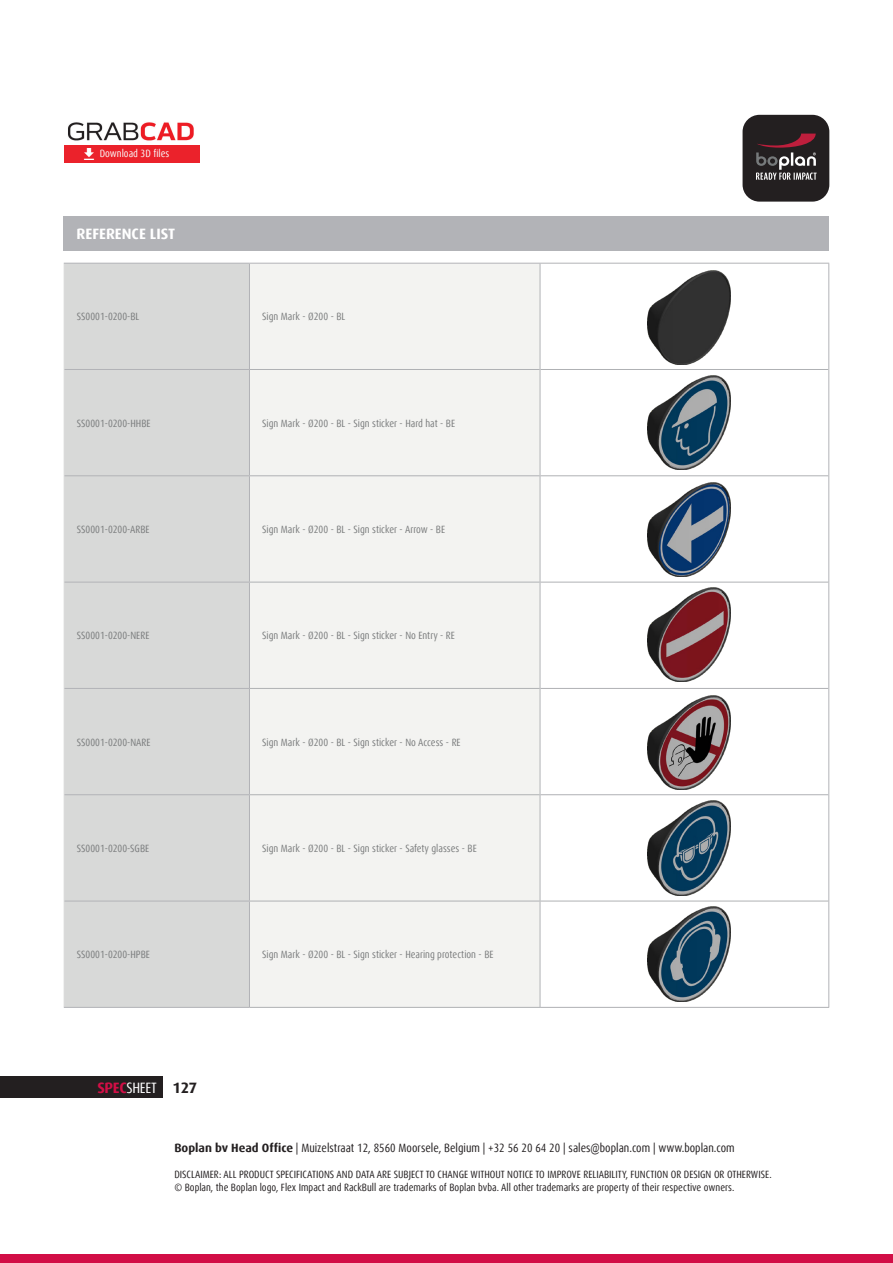
<style>
.page{position:relative;width:893px;height:1263px;background:#fff}
.page>*{position:absolute;margin:0;border:0;box-sizing:border-box;transform-origin:0 0}
.Table_Header{font:700 15px "Dax Offc";color:#fff}
.Tech_data_title{font:condensed 15px "Dax Offc";letter-spacing:-.02em;color:#fff}
.Normal_text_left{font:condensed 12px "Dax Offc";color:#231f20}
.Table_Cell_text{font:condensed 10.5px "Dax Offc";color:#7a7c7d}
.Normal_text_left-2{font:condensed 10.5px/12.8px "Dax Offc";color:#231f20}
.Normal_text{font:condensed 10.5px "Dax Offc";color:#f9f9f9}
.s1{font-weight:700;font-stretch:normal;color:#d20e46}
.s2{font-weight:700;font-stretch:normal;color:#231f20}
.s3{font-weight:700;font-stretch:normal}
</style>
<div class="page">
<div style="left:742px;top:115px;width:87px;height:86px;background:#231f20;border-radius:17px"></div>
<svg style="left:756px;top:134px;width:61px;height:46px"></svg>
<div style="left:0;top:1076px;width:162px;height:21px;background:#231f20"></div>
<div style="left:64px;top:216px;width:765px;height:34px;background:#b2b3b7"></div>
<div style="left:0;top:1254px;width:893px;height:9px;background:#d20e46"></div>
<div style="left:65px;top:264px;width:184px;height:743px;background:#d8d9d8"></div>
<div style="left:250px;top:264px;width:290px;height:743px;background:#f3f3f1"></div>
<hr style="left:64px;top:264px;width:1px;height:105px;background:#d8d9d8">
<hr style="left:64px;top:369px;width:1px;height:107px;background:#d8d9d8">
<hr style="left:64px;top:476px;width:1px;height:106px;background:#d8d9d8">
<hr style="left:64px;top:582px;width:1px;height:106px;background:#d8d9d8">
<hr style="left:64px;top:688px;width:1px;height:107px;background:#d8d9d8">
<hr style="left:64px;top:795px;width:1px;height:106px;background:#d8d9d8">
<hr style="left:64px;top:901px;width:1px;height:106px;background:#d8d9d8">
<hr style="left:249px;top:264px;width:1px;height:105px;background:#b2b3b7">
<hr style="left:249px;top:370px;width:1px;height:105px;background:#b2b3b7">
<hr style="left:249px;top:476px;width:1px;height:106px;background:#b2b3b7">
<hr style="left:249px;top:582px;width:1px;height:106px;background:#b2b3b7">
<hr style="left:249px;top:689px;width:1px;height:105px;background:#b2b3b7">
<hr style="left:249px;top:795px;width:1px;height:106px;background:#b2b3b7">
<hr style="left:249px;top:901px;width:1px;height:106px;background:#b2b3b7">
<hr style="left:64px;top:263px;width:185px;height:1px;background:#b2b3b7">
<hr style="left:65px;top:369px;width:185px;height:1px;background:#b2b3b7">
<hr style="left:65px;top:475px;width:185px;height:1px;background:#b2b3b7">
<hr style="left:65px;top:582px;width:185px;height:1px;background:#b2b3b7">
<hr style="left:65px;top:688px;width:185px;height:1px;background:#b2b3b7">
<hr style="left:65px;top:794px;width:185px;height:1px;background:#b2b3b7">
<hr style="left:65px;top:901px;width:185px;height:1px;background:#b2b3b7">
<hr style="left:64px;top:1007px;width:186px;height:1px;background:#b2b3b7">
<hr style="left:540px;top:264px;width:1px;height:105px;background:#b2b3b7">
<hr style="left:540px;top:369px;width:1px;height:107px;background:#b2b3b7">
<hr style="left:540px;top:476px;width:1px;height:106px;background:#b2b3b7">
<hr style="left:540px;top:582px;width:1px;height:106px;background:#b2b3b7">
<hr style="left:540px;top:688px;width:1px;height:107px;background:#b2b3b7">
<hr style="left:540px;top:795px;width:1px;height:106px;background:#b2b3b7">
<hr style="left:540px;top:901px;width:1px;height:106px;background:#b2b3b7">
<hr style="left:250px;top:369px;width:290px;height:1px;background:#afb1b4">
<hr style="left:250px;top:475px;width:290px;height:1px;background:#afb1b4">
<hr style="left:250px;top:582px;width:290px;height:1px;background:#afb1b4">
<hr style="left:250px;top:688px;width:290px;height:1px;background:#afb1b4">
<hr style="left:250px;top:794px;width:290px;height:1px;background:#afb1b4">
<hr style="left:250px;top:901px;width:290px;height:1px;background:#afb1b4">
<hr style="left:250px;top:1007px;width:290px;height:1px;background:#afb1b4">
<hr style="left:540px;top:369px;width:288px;height:1px;background:#afb1b4">
<hr style="left:540px;top:475px;width:288px;height:1px;background:#afb1b4">
<hr style="left:540px;top:582px;width:288px;height:1px;background:#afb1b4">
<hr style="left:540px;top:688px;width:288px;height:1px;background:#afb1b4">
<hr style="left:540px;top:794px;width:288px;height:1px;background:#afb1b4">
<hr style="left:540px;top:901px;width:288px;height:1px;background:#afb1b4">
<hr style="left:540px;top:1007px;width:289px;height:1px;background:#afb1b4">
<hr style="left:828px;top:264px;width:1px;height:105px;background:#b2b3b7">
<hr style="left:828px;top:369px;width:1px;height:107px;background:#b2b3b7">
<hr style="left:828px;top:476px;width:1px;height:106px;background:#b2b3b7">
<hr style="left:828px;top:582px;width:1px;height:106px;background:#b2b3b7">
<hr style="left:828px;top:688px;width:1px;height:107px;background:#b2b3b7">
<hr style="left:828px;top:795px;width:1px;height:106px;background:#b2b3b7">
<hr style="left:828px;top:901px;width:1px;height:106px;background:#b2b3b7">
<hr style="left:249px;top:263px;width:291px;height:1px;background:#b2b3b7">
<hr style="left:540px;top:263px;width:289px;height:1px;background:#b2b3b7">
<img style="left:68px;top:122px;width:132px;height:41px">
<div style="left:64px;top:145px;width:135px;height:18px;background:#eb222b"></div>
<svg style="left:83px;top:148px;width:12px;height:12px"></svg>
<img style="left:647px;top:270px;width:83px;height:95px">
<img style="left:647px;top:375px;width:83px;height:95px">
<img style="left:647px;top:482px;width:83px;height:95px">
<img style="left:647px;top:587px;width:83px;height:95px">
<img style="left:647px;top:695px;width:83px;height:95px">
<img style="left:647px;top:801px;width:83px;height:94px">
<img style="left:647px;top:907px;width:83px;height:94px">
<p class="Normal_text" style="left:100px;top:147px;width:71px">Download 3D files</p>
<p class="Table_Header" style="left:77px;top:224px;width:100px">REFERENCE LIST</p>
<p class="Table_Cell_text" style="left:77px;top:310px;width:64px">SS0001-0200-BL</p>
<p class="Table_Cell_text" style="left:262px;top:310px;width:85px">Sign Mark - Ø200 - BL</p>
<p class="Table_Cell_text" style="left:77px;top:416px;width:75px">SS0001-0200-HHBE</p>
<p class="Table_Cell_text" style="left:262px;top:416px;width:194px">Sign Mark - Ø200 - BL - Sign sticker - Hard hat - BE</p>
<p class="Table_Cell_text" style="left:77px;top:523px;width:74px">SS0001-0200-ARBE</p>
<p class="Table_Cell_text" style="left:262px;top:523px;width:184px">Sign Mark - Ø200 - BL - Sign sticker - Arrow - BE</p>
<p class="Table_Cell_text" style="left:77px;top:629px;width:74px">SS0001-0200-NERE</p>
<p class="Table_Cell_text" style="left:262px;top:629px;width:194px">Sign Mark - Ø200 - BL - Sign sticker - No Entry - RE</p>
<p class="Table_Cell_text" style="left:77px;top:735px;width:75px">SS0001-0200-NARE</p>
<p class="Table_Cell_text" style="left:262px;top:735px;width:200px">Sign Mark - Ø200 - BL - Sign sticker - No Access - RE</p>
<p class="Table_Cell_text" style="left:77px;top:842px;width:74px">SS0001-0200-SGBE</p>
<p class="Table_Cell_text" style="left:262px;top:842px;width:216px">Sign Mark - Ø200 - BL - Sign sticker - Safety glasses - BE</p>
<p class="Table_Cell_text" style="left:77px;top:948px;width:74px">SS0001-0200-HPBE</p>
<p class="Table_Cell_text" style="left:262px;top:948px;width:233px">Sign Mark - Ø200 - BL - Sign sticker - Hearing protection - BE</p>
<p class="Tech_data_title" style="left:97px;top:1078px;width:101px"><span class="s1">SPEC</span>SHEET <span class="s2">127</span></p>
<p class="Normal_text_left" style="left:174px;top:1140px;width:562px"><span class="s3">Boplan bv Head Office</span> | Muizelstraat 12, 8560 Moorsele, Belgium | +32 56 20 64 20 | sales@boplan.com | www.boplan.com</p>
<p class="Normal_text_left-2" style="left:174px;top:1168px;width:599px">DISCLAIMER: ALL PRODUCT SPECIFICATIONS AND DATA ARE SUBJECT TO CHANGE WITHOUT NOTICE TO IMPROVE RELIABILITY, FUNCTION OR DESIGN OR OTHERWISE. © Boplan, the Boplan logo, Flex Impact and RackBull are trademarks of Boplan bvba. All other trademarks are property of their respective owners.</p>
</div>
